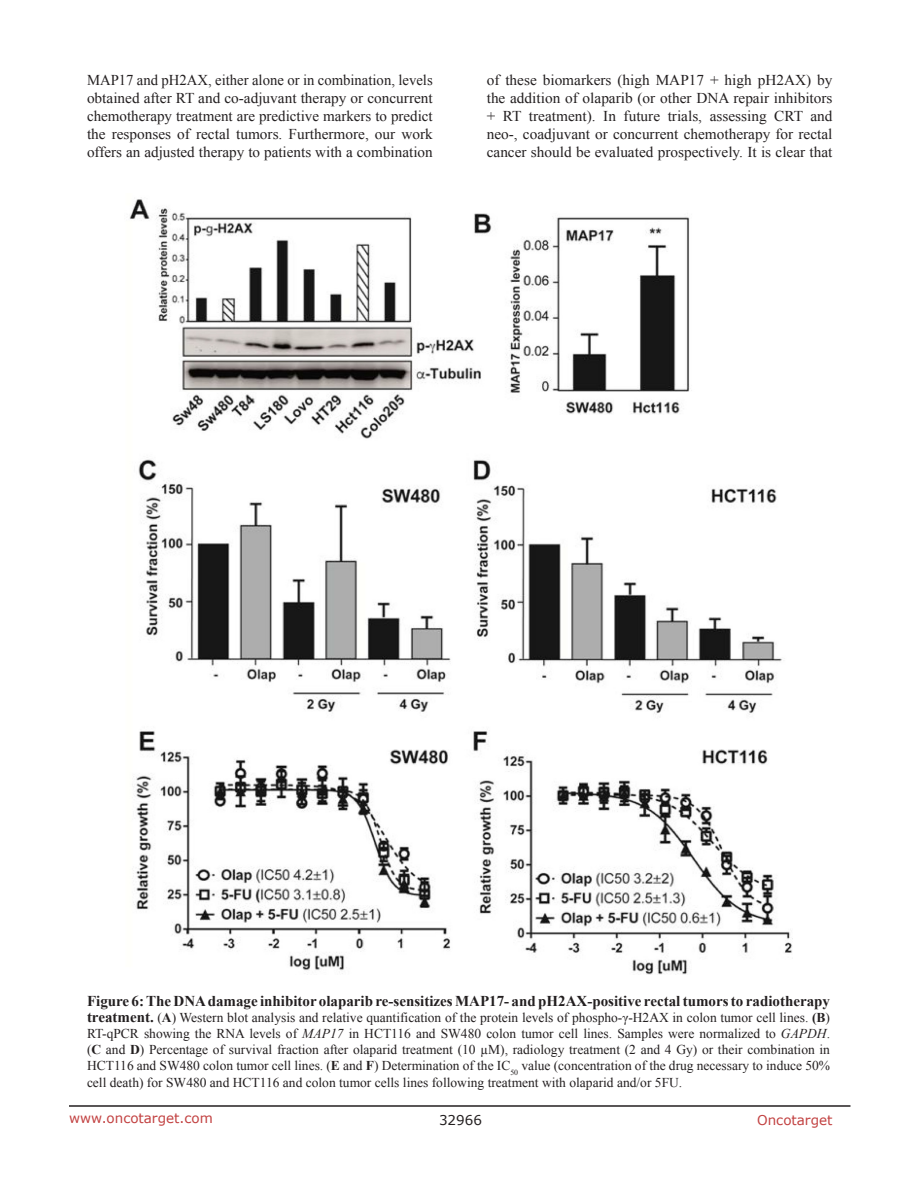
<style>
.page{position:relative;width:918px;height:1188px;background:#fff}
.page>*{position:absolute;margin:0;border:0;box-sizing:border-box;transform-origin:0 0}
.BodyText{font:15px/18px "Times New Roman";color:#231f20;text-align:justify}
.Figuretrx{font:700 15px "Times New Roman";color:#231f20}
.Figuretrx-2{font:13.5px/16.2px "Times New Roman";color:#231f20;text-align:justify}
.t1{font:13.5px "Verdana";color:#c24141}
.t2{font:13.5px "Verdana";color:#231f20}
.s1{font-weight:700;font-size:15px}
.s2{font-weight:700}
.s3{font-style:italic}
</style>
<div class="page">
<hr style="left:69px;top:1105px;width:781px;height:2px;background:#231f20">
<img style="left:129px;top:199px;width:664px;height:775px">
<p class="BodyText" style="left:87px;top:71px;width:347px">MAP17 and pH2AX, either alone or in combination, levels obtained after RT and co-adjuvant therapy or concurrent chemotherapy treatment are predictive markers to predict the responses of rectal tumors. Furthermore, our work offers an adjusted therapy to patients with a combination</p>
<p class="BodyText" style="left:487px;top:71px;width:347px">of these biomarkers (high MAP17 + high pH2AX) by the addition of olaparib (or other DNA repair inhibitors + RT treatment). In future trials, assessing CRT and neo-, coadjuvant or concurrent chemotherapy for rectal cancer should be evaluated prospectively. It is clear that</p>
<p class="Figuretrx" style="left:87px;top:990px;width:745px">Figure 6: The DNA damage inhibitor olaparib re-sensitizes MAP17- and pH2AX-positive rectal tumors to radiotherapy</p>
<p class="Figuretrx-2" style="left:87px;top:1009px;width:745px"><span class="s1">treatment.</span> (<span class="s2">A</span>) Western blot analysis and relative quantification of the protein levels of phospho-γ-H2AX in colon tumor cell lines. <span class="s2">(B</span>)<br>RT-qPCR showing the RNA levels of <span class="s3">MAP17</span> in HCT116 and SW480 colon tumor cell lines. Samples were normalized to <span class="s3">GAPDH</span>. (<span class="s2">C</span> and <span class="s2">D</span>) Percentage of survival fraction after olaparid treatment (10 µM), radiology treatment (2 and 4 Gy) or their combination in HCT116 and SW480 colon tumor cell lines. (<span class="s2">E</span> and <span class="s2">F</span>) Determination of the IC<sub>50</sub> value (concentration of the drug necessary to induce 50% cell death) for SW480 and HCT116 and colon tumor cells lines following treatment with olaparid and/or 5FU.</p>
<p class="t1" style="left:69px;top:1109px;width:145px">www.oncotarget.com</p>
<p class="t2" style="left:439px;top:1111px;width:44px">32966</p>
<p class="t1" style="left:757px;top:1111px;width:77px">Oncotarget</p>
</div>
